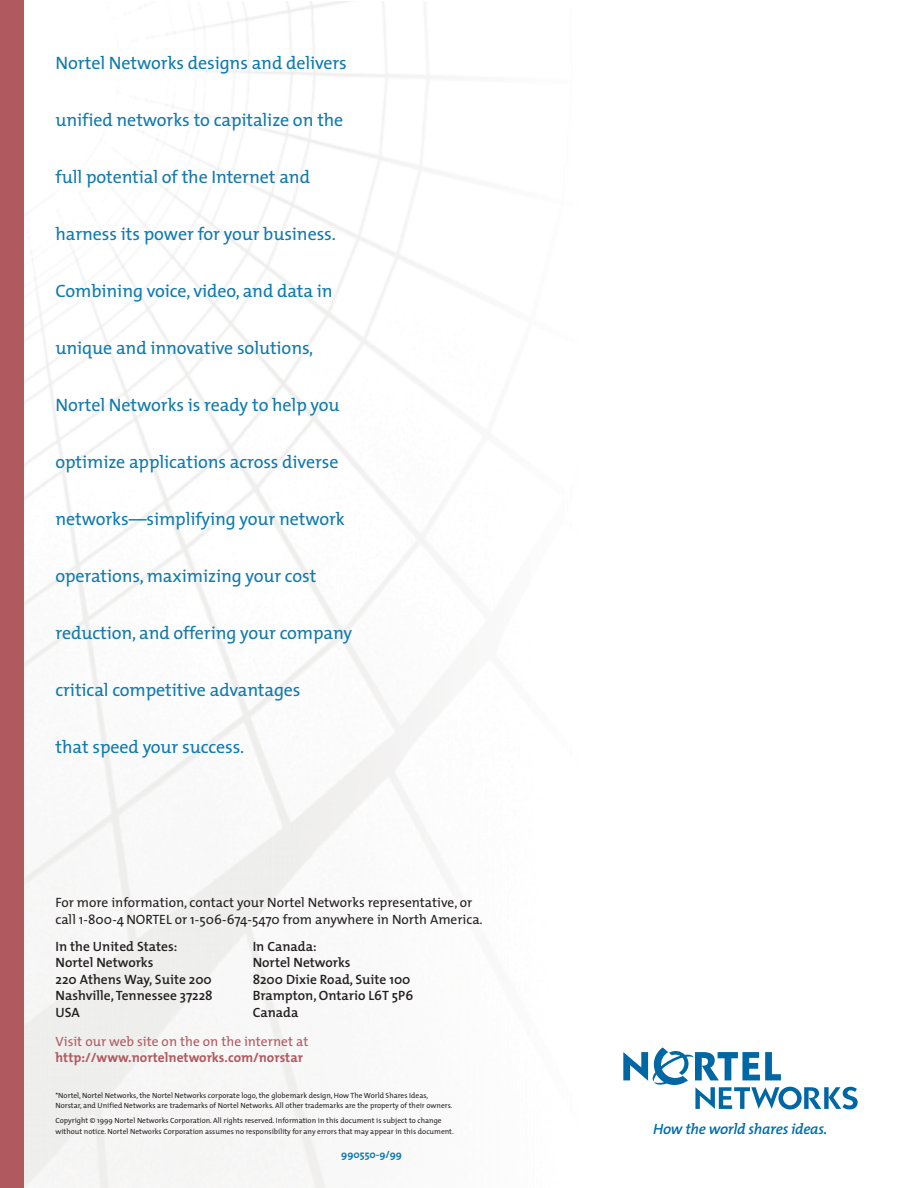
<style>
.page{position:relative;width:918px;height:1188px;background:#fff}
.page>*{position:absolute;margin:0;border:0;box-sizing:border-box;transform-origin:0 0}
.t1{font:18px "The Mix";letter-spacing:-.005em;color:#107aac}
.t2{font:italic 600 15px "The Mix";letter-spacing:-.02em;color:#006cac}
.t3{font:600 13.5px/16.5px "The Mix";color:#231f20}
.t4{font:13.5px/16.5px "The Mix";color:#231f20}
.t5{font:700 13.5px "The Mix";color:#b05a5f}
.t6{font:13.5px "The Mix";color:#b05a5f}
.t7{font:700 10.5px "The Mix";color:#107aac}
.t8{font:7.5px/10.5px "The Mix";color:#231f20}
</style>
<div class="page">
<img style="left:23px;top:2px;width:419px;height:1186px">
<div style="left:0;top:0;width:23px;height:1188px;background:#b05a5f"></div>
<svg style="left:623px;top:1047px;width:235px;height:63px"></svg>
<h1 class="t1" style="left:56px;top:56px;width:293px">Nortel Networks designs and delivers</h1>
<h1 class="t1" style="left:56px;top:113px;width:289px">unified networks to capitalize on the</h1>
<h1 class="t1" style="left:56px;top:170px;width:256px">full potential of the Internet and</h1>
<h1 class="t1" style="left:56px;top:227px;width:282px">harness its power for your business.</h1>
<h1 class="t1" style="left:56px;top:284px;width:279px">Combining voice, video, and data in</h1>
<h1 class="t1" style="left:56px;top:341px;width:259px">unique and innovative solutions,</h1>
<h1 class="t1" style="left:56px;top:398px;width:286px">Nortel Networks is ready to help you</h1>
<h1 class="t1" style="left:56px;top:455px;width:285px">optimize applications across diverse</h1>
<h1 class="t1" style="left:56px;top:512px;width:291px">networks—simplifying your network</h1>
<h1 class="t1" style="left:56px;top:569px;width:262px">operations, maximizing your cost</h1>
<h1 class="t1" style="left:56px;top:626px;width:298px">reduction, and offering your company</h1>
<h1 class="t1" style="left:56px;top:683px;width:247px">critical competitive advantages</h1>
<h1 class="t1" style="left:56px;top:740px;width:190px">that speed your success.</h1>
<h3 class="t4" style="left:56px;top:896px;width:429px">For more information, contact your Nortel Networks representative, or call 1-800-4 NORTEL or 1-506-674-5470 from anywhere in North America.</h3>
<h3 class="t3" style="left:56px;top:939px;width:159px">In the United States:<br>Nortel Networks<br>220 Athens Way, Suite 200<br>Nashville, Tennessee 37228<br>USA</h3>
<h3 class="t3" style="left:253px;top:939px;width:162px">In Canada:<br>Nortel Networks<br>8200 Dixie Road, Suite 100<br>Brampton, Ontario L6T 5P6<br>Canada</h3>
<h3 class="t6" style="left:56px;top:1036px;width:254px">Visit our web site on the on the internet at</h3>
<h3 class="t5" style="left:56px;top:1053px;width:249px">http://www.nortelnetworks.com/norstar</h3>
<p class="t8" style="left:56px;top:1091px;width:399px">*Nortel, Nortel Networks, the Nortel Networks corporate logo, the globemark design, How The World Shares Ideas,<br>Norstar, and Unified Networks are trademarks of Nortel Networks. All other trademarks are the property of their owners.</p>
<p class="t8" style="left:56px;top:1116px;width:400px">Copyright © 1999 Nortel Networks Corporation. All rights reserved. Information in this document is subject to change without notice. Nortel Networks Corporation assumes no responsibility for any errors that may appear in this document.</p>
<h2 class="t2" style="left:653px;top:1123px;width:176px">How the world shares ideas.</h2>
<h3 class="t7" style="left:341px;top:1150px;width:62px">990550-9/99</h3>
</div>
